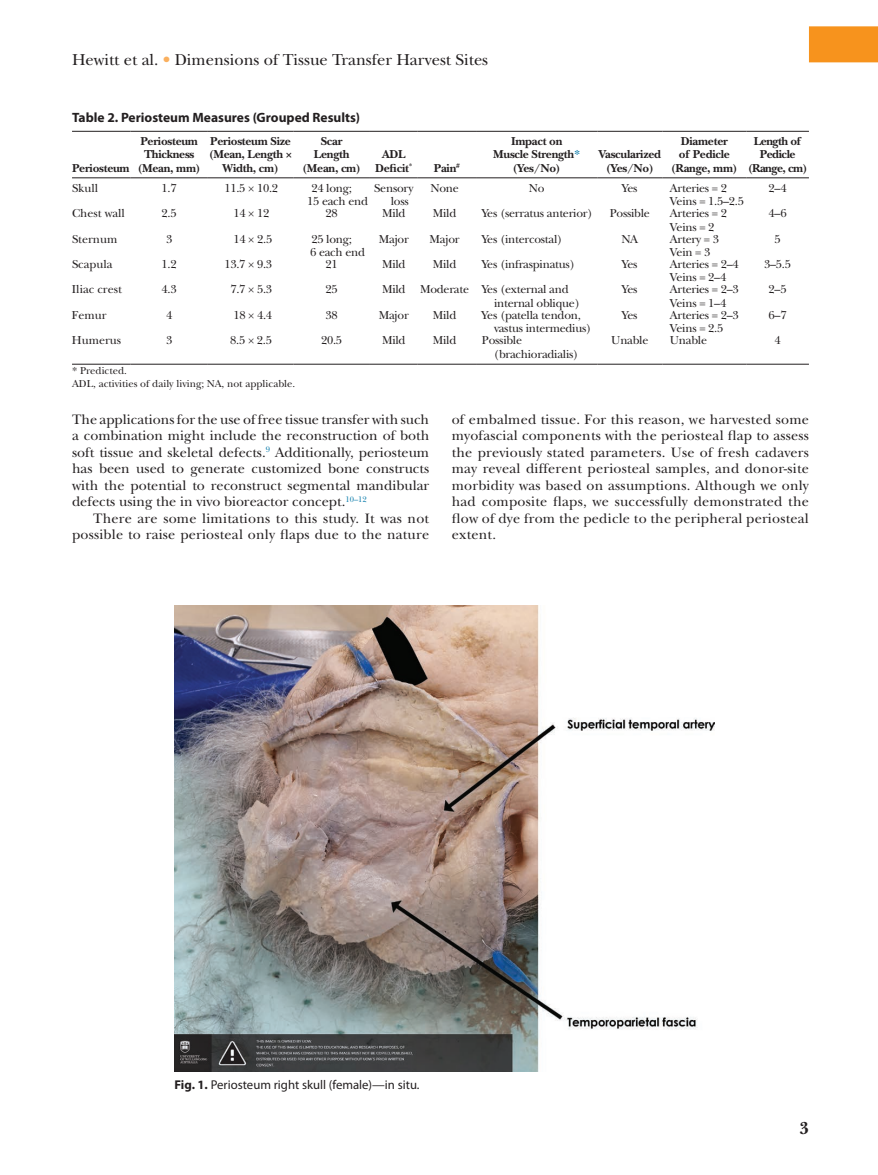
<style>
.page{position:relative;width:878px;height:1175px;background:#fff}
.page>*{position:absolute;margin:0;border:0;box-sizing:border-box;transform-origin:0 0}
.t1{font:700 18px "New Baskerville Std";color:#231f20}
.t2{font:16.5px "New Baskerville Std";color:#231f20}
.t3{font:14.25px/16.5px "New Baskerville Std";letter-spacing:.015em;color:#231f20;text-align:justify}
.t4{font:700 13.5px "Myriad Pro";color:#231f20}
.t5{font:12.75px "Myriad Pro";color:#231f20}
.t6{font:12px/13.5px "New Baskerville Std";letter-spacing:-.02em;color:#231f20}
.t7{font:700 12px/13.5px "New Baskerville Std";letter-spacing:-.02em;color:#231f20;text-align:center}
.t8{font:12px "New Baskerville Std";color:#231f20}
.t9{font:700 12px/13.5px "New Baskerville Std";letter-spacing:-.04em;color:#231f20;text-align:center}
.t10{font:10.5px/12.8px "New Baskerville Std";color:#231f20}
.s1{color:#fab05f}
.s2{color:#0f7eac}
.s3{font-weight:700}
</style>
<div class="page">
<div style="left:808px;top:26px;width:70px;height:36px;background:#f7931d"></div>
<hr style="left:72px;top:131px;width:58px;height:1px;background:#231f20">
<hr style="left:130px;top:131px;width:78px;height:1px;background:#231f20">
<hr style="left:208px;top:131px;width:85px;height:1px;background:#231f20">
<hr style="left:293px;top:131px;width:77px;height:1px;background:#231f20">
<hr style="left:370px;top:131px;width:48px;height:1px;background:#231f20">
<hr style="left:418px;top:131px;width:58px;height:1px;background:#231f20">
<hr style="left:476px;top:131px;width:121px;height:1px;background:#231f20">
<hr style="left:597px;top:131px;width:65px;height:1px;background:#231f20">
<hr style="left:662px;top:131px;width:84px;height:1px;background:#231f20">
<hr style="left:746px;top:131px;width:62px;height:1px;background:#231f20">
<hr style="left:72px;top:177px;width:58px;height:1px;background:#231f20">
<hr style="left:130px;top:177px;width:78px;height:1px;background:#231f20">
<hr style="left:208px;top:177px;width:85px;height:1px;background:#231f20">
<hr style="left:293px;top:177px;width:77px;height:1px;background:#231f20">
<hr style="left:370px;top:177px;width:48px;height:1px;background:#231f20">
<hr style="left:418px;top:177px;width:58px;height:1px;background:#231f20">
<hr style="left:476px;top:177px;width:121px;height:1px;background:#231f20">
<hr style="left:597px;top:177px;width:65px;height:1px;background:#231f20">
<hr style="left:662px;top:177px;width:84px;height:1px;background:#231f20">
<hr style="left:746px;top:177px;width:62px;height:1px;background:#231f20">
<hr style="left:72px;top:364px;width:58px;height:1px;background:#231f20">
<hr style="left:130px;top:364px;width:78px;height:1px;background:#231f20">
<hr style="left:208px;top:364px;width:85px;height:1px;background:#231f20">
<hr style="left:293px;top:364px;width:77px;height:1px;background:#231f20">
<hr style="left:370px;top:364px;width:48px;height:1px;background:#231f20">
<hr style="left:418px;top:364px;width:58px;height:1px;background:#231f20">
<hr style="left:476px;top:364px;width:121px;height:1px;background:#231f20">
<hr style="left:597px;top:364px;width:65px;height:1px;background:#231f20">
<hr style="left:662px;top:364px;width:84px;height:1px;background:#231f20">
<hr style="left:746px;top:364px;width:62px;height:1px;background:#231f20">
<img style="left:174px;top:605px;width:540px;height:466px">
<p class="t2" style="left:72px;top:50px;width:417px">Hewitt et al. <span class="s1">•</span> Dimensions of Tissue Transfer Harvest Sites</p>
<p class="t4" style="left:72px;top:109px;width:290px">Table 2. Periosteum Measures (Grouped Results)</p>
<p class="t7" style="left:72px;top:161px;width:59px">Periosteum</p>
<p class="t7" style="left:138px;top:134px;width:64px">Periosteum<br>Thickness (Mean, mm)</p>
<p class="t7" style="left:209px;top:134px;width:84px">Periosteum Size (Mean, Length ×<br>Width, cm)</p>
<p class="t7" style="left:302px;top:134px;width:60px">Scar<br>Length (Mean, cm)</p>
<p class="t7" style="left:375px;top:148px;width:39px">ADL<br>Deficit<sup>*</sup></p>
<p class="t7" style="left:434px;top:161px;width:27px">Pain<sup>#</sup></p>
<p class="t7" style="left:493px;top:134px;width:89px">Impact on<br>Muscle Strength<span class="s2">* </span>(Yes/No)</p>
<p class="t7" style="left:598px;top:148px;width:64px">Vascularized (Yes/No)</p>
<p class="t7" style="left:671px;top:134px;width:68px">Diameter<br>of Pedicle (Range, mm)</p>
<p class="t9" style="left:748px;top:134px;width:61px">Length of<br>Pedicle (Range, cm)</p>
<p class="t6" style="left:72px;top:181px;width:28px">Skull</p>
<p class="t6" style="left:162px;top:181px;width:17px">1.7</p>
<p class="t6" style="left:224px;top:181px;width:55px">11.5 × 10.2</p>
<p class="t6" style="left:307px;top:181px;width:62px;text-indent:4px">24 long;<br>15 each end</p>
<p class="t6" style="left:391px;top:181px;width:24px;text-indent:-17px">Sensory loss</p>
<p class="t6" style="left:430px;top:181px;width:30px">None</p>
<p class="t6" style="left:529px;top:181px;width:17px">No</p>
<p class="t6" style="left:622px;top:181px;width:17px">Yes</p>
<p class="t6" style="left:670px;top:181px;width:76px">Arteries = 2<br>Veins = 1.5–2.5</p>
<p class="t6" style="left:768px;top:181px;width:19px">2–4</p>
<p class="t8" style="left:72px;top:206px;width:54px">Chest wall</p>
<p class="t6" style="left:162px;top:206px;width:17px">2.5</p>
<p class="t6" style="left:233px;top:206px;width:37px">14 × 12</p>
<p class="t6" style="left:325px;top:206px;width:14px">28</p>
<p class="t6" style="left:382px;top:206px;width:25px">Mild</p>
<p class="t6" style="left:433px;top:206px;width:25px">Mild</p>
<p class="t6" style="left:482px;top:206px;width:112px">Yes (serratus anterior)</p>
<p class="t6" style="left:609px;top:206px;width:42px">Possible</p>
<p class="t6" style="left:669px;top:206px;width:59px">Arteries = 2<br>Veins = 2</p>
<p class="t6" style="left:768px;top:206px;width:19px">4–6</p>
<p class="t8" style="left:72px;top:232px;width:47px">Sternum</p>
<p class="t6" style="left:166px;top:232px;width:8px">3</p>
<p class="t6" style="left:233px;top:232px;width:40px">14 × 2.5</p>
<p class="t6" style="left:310px;top:232px;width:56px">25 long;<br>6 each end</p>
<p class="t6" style="left:379px;top:232px;width:32px">Major</p>
<p class="t6" style="left:429px;top:232px;width:31px">Major</p>
<p class="t6" style="left:482px;top:232px;width:82px">Yes (intercostal)</p>
<p class="t6" style="left:621px;top:232px;width:18px">NA</p>
<p class="t6" style="left:669px;top:232px;width:51px">Artery = 3<br>Vein = 3</p>
<p class="t6" style="left:774px;top:232px;width:8px">5</p>
<p class="t8" style="left:72px;top:257px;width:42px">Scapula</p>
<p class="t6" style="left:162px;top:257px;width:17px">1.2</p>
<p class="t6" style="left:224px;top:257px;width:49px">13.7 × 9.3</p>
<p class="t6" style="left:325px;top:257px;width:14px">21</p>
<p class="t6" style="left:382px;top:257px;width:25px">Mild</p>
<p class="t6" style="left:433px;top:257px;width:25px">Mild</p>
<p class="t6" style="left:482px;top:257px;width:94px">Yes (infraspinatus)</p>
<p class="t6" style="left:622px;top:257px;width:17px">Yes</p>
<p class="t6" style="left:669px;top:257px;width:70px">Arteries = 2–4<br>Veins = 2–4</p>
<p class="t6" style="left:764px;top:257px;width:28px">3–5.5</p>
<p class="t8" style="left:72px;top:282px;width:51px">Iliac crest</p>
<p class="t6" style="left:162px;top:283px;width:17px">4.3</p>
<p class="t6" style="left:230px;top:283px;width:43px">7.7 × 5.3</p>
<p class="t6" style="left:325px;top:283px;width:14px">25</p>
<p class="t6" style="left:494px;top:283px;width:87px;text-indent:-112px">Mild Moderate Yes (external and internal oblique)</p>
<p class="t6" style="left:622px;top:283px;width:17px">Yes</p>
<p class="t6" style="left:669px;top:283px;width:70px">Arteries = 2–3<br>Veins = 1–4</p>
<p class="t6" style="left:768px;top:283px;width:19px">2–5</p>
<p class="t6" style="left:72px;top:308px;width:36px">Femur</p>
<p class="t6" style="left:166px;top:308px;width:8px">4</p>
<p class="t6" style="left:233px;top:308px;width:40px">18 × 4.4</p>
<p class="t6" style="left:325px;top:308px;width:14px">38</p>
<p class="t6" style="left:379px;top:308px;width:32px">Major</p>
<p class="t6" style="left:433px;top:308px;width:25px">Mild</p>
<p class="t6" style="left:494px;top:308px;width:99px;text-indent:-12px">Yes (patella tendon, vastus intermedius)</p>
<p class="t6" style="left:622px;top:308px;width:17px">Yes</p>
<p class="t6" style="left:669px;top:308px;width:70px">Arteries = 2–3<br>Veins = 2.5</p>
<p class="t6" style="left:768px;top:308px;width:19px">6–7</p>
<p class="t8" style="left:72px;top:333px;width:51px">Humerus</p>
<p class="t6" style="left:166px;top:334px;width:8px">3</p>
<p class="t6" style="left:230px;top:334px;width:43px">8.5 × 2.5</p>
<p class="t6" style="left:321px;top:334px;width:23px">20.5</p>
<p class="t6" style="left:382px;top:334px;width:25px">Mild</p>
<p class="t6" style="left:433px;top:334px;width:25px">Mild</p>
<p class="t6" style="left:494px;top:334px;width:86px;text-indent:-12px">Possible (brachioradialis)</p>
<p class="t6" style="left:611px;top:334px;width:39px">Unable</p>
<p class="t6" style="left:669px;top:334px;width:39px">Unable</p>
<p class="t6" style="left:774px;top:334px;width:8px">4</p>
<p class="t10" style="left:72px;top:365px;width:225px">* Predicted.<br>ADL, activities of daily living; NA, not applicable.</p>
<p class="t3" style="left:72px;top:411px;width:359px">The applications for the use of free tissue transfer with such a combination might include the reconstruction of both soft tissue and skeletal defects.<sup>9</sup> Additionally, periosteum has been used to generate customized bone constructs with the potential to reconstruct segmental mandibular defects using the in vivo bioreactor concept.<sup>10–12</sup></p>
<p class="t3" style="left:72px;top:510px;width:358px;text-align:right">There are some limitations to this study. It was not possible to raise periosteal only flaps due to the nature</p>
<p class="t3" style="left:452px;top:411px;width:359px">of embalmed tissue. For this reason, we harvested some myofascial components with the periosteal flap to assess the previously stated parameters. Use of fresh cadavers may reveal different periosteal samples, and donor-site morbidity was based on assumptions. Although we only had composite flaps, we successfully demonstrated the flow of dye from the pedicle to the peripheral periosteal extent.</p>
<p class="t5" style="left:174px;top:1076px;width:246px"><span class="s3">Fig. 1.</span> Periosteum right skull (female)—in situ.</p>
<p class="t1" style="left:799px;top:1118px;width:11px">3</p>
</div>
